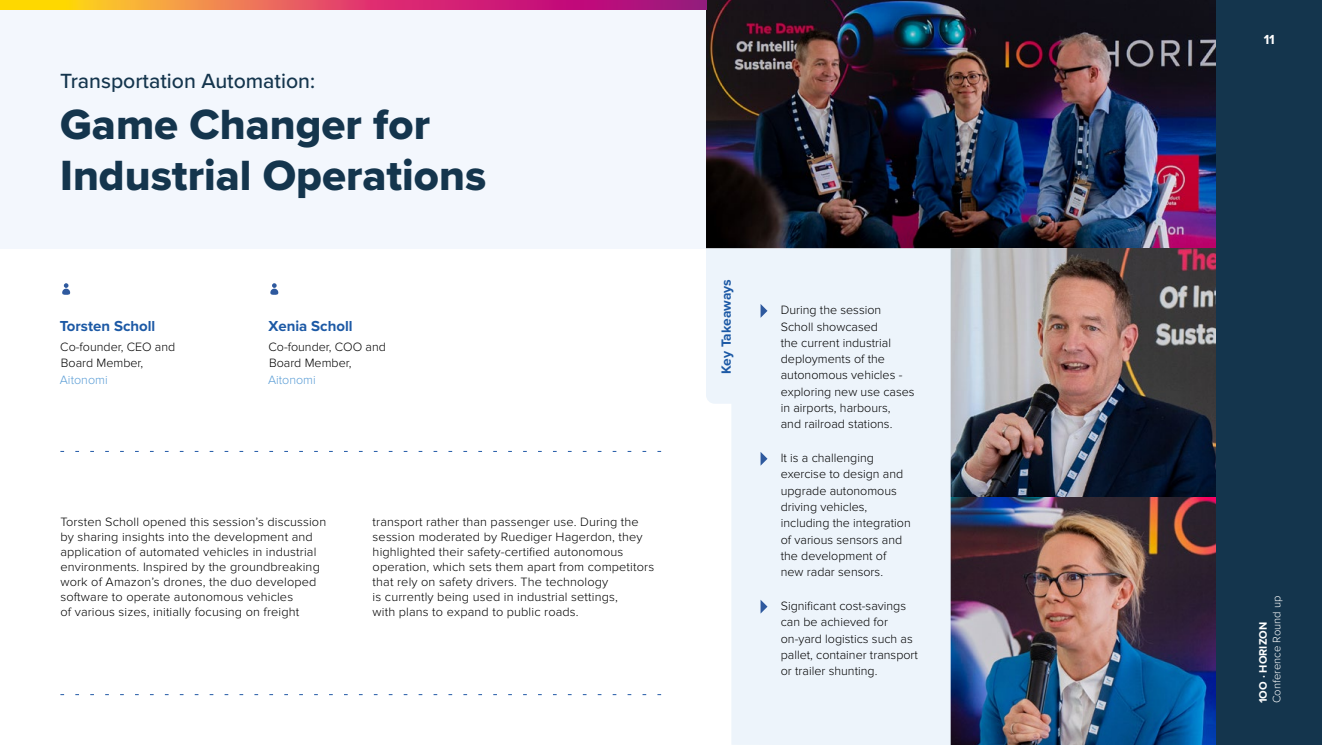
<style>
.page{position:relative;width:1322px;height:745px;background:#fff}
.page>*{position:absolute;margin:0;border:0;box-sizing:border-box;transform-origin:0 0}
.t1{font:43.75px/51.2px "Proxima Nova Extrabld";color:#14354d}
.t2{font:500 21.25px "Proxima Nova";color:#14354d}
.t3{font:700 15px "Proxima Nova";color:#1c59a5}
.t4{font:700 13.75px "Proxima Nova";color:#1c59a5}
.t5{font:700 13.62px "Proxima Nova";color:#fff}
.t6{font:300 12.5px/16.2px "Proxima Nova";letter-spacing:.01em;color:#000}
.t7{font:300 12.5px "Proxima Nova";color:#5c9ed6}
.t8{font:300 11.25px "Proxima Nova";color:#fff}
.t9{font:700 11.25px "Proxima Nova";color:#fff}
</style>
<div class="page">
<img style="left:706px;top:0;width:510px;height:248px">
<img style="left:951px;top:248px;width:265px;height:496px">
<svg style="left:706px;top:248px;width:245px;height:496px;background:#edf4fa"></svg>
<div style="left:1216px;top:0;width:106px;height:744px;background:#14354d"></div>
<div style="left:0;top:10px;width:706px;height:238px;background:#f3f7fd"></div>
<svg style="left:0;top:0;width:706px;height:10px;background:#db5a59"></svg>
<svg style="left:60px;top:451px;width:601px;height:1px"></svg>
<svg style="left:60px;top:694px;width:601px;height:1px"></svg>
<svg style="left:62px;top:283px;width:8px;height:11px"></svg>
<svg style="left:270px;top:283px;width:8px;height:11px"></svg>
<svg style="left:760px;top:304px;width:7px;height:13px"></svg>
<svg style="left:760px;top:451px;width:7px;height:14px"></svg>
<svg style="left:760px;top:599px;width:7px;height:14px"></svg>
<h2 class="t2" style="left:60px;top:65px;width:256px">Transportation Automation:</h2>
<h1 class="t1" style="left:60px;top:98px;width:427px">Game Changer for<br>Industrial Operations</h1>
<p class="t3" style="left:60px;top:315px;width:97px">Torsten Scholl</p>
<p class="t6" style="left:60px;top:338px;width:117px">Co-founder, CEO and<br>Board Member,</p>
<p class="t7" style="left:60px;top:372px;width:49px">Aitonomi</p>
<p class="t3" style="left:268px;top:315px;width:86px">Xenia Scholl</p>
<p class="t6" style="left:268px;top:338px;width:119px">Co-founder, COO and<br>Board Member,</p>
<p class="t7" style="left:268px;top:372px;width:49px">Aitonomi</p>
<p class="t6" style="left:60px;top:513px;width:267px;line-height:15px">Torsten Scholl opened this session’s discussion by sharing insights into the development and application of automated vehicles in industrial environments. Inspired by the groundbreaking work of Amazon’s drones, the duo developed software to operate autonomous vehicles<br>of various sizes, initially focusing on freight</p>
<p class="t6" style="left:373px;top:513px;width:283px;line-height:15px">transport rather than passenger use. During the session moderated by Ruediger Hagerdon, they highlighted their safety-certified autonomous operation, which sets them apart from competitors that rely on safety drivers. The technology<br>is currently being used in industrial settings,<br>with plans to expand to public roads.</p>
<p class="t4" style="left:716px;top:374px;width:96px;rotate:-90deg">Key Takeaways</p>
<p class="t6" style="left:781px;top:302px;width:135px">During the session<br>Scholl showcased<br>the current industrial deployments of the autonomous vehicles - exploring new use cases in airports, harbours,<br>and railroad stations.</p>
<p class="t6" style="left:781px;top:449px;width:132px">It is a challenging exercise to design and upgrade autonomous driving vehicles, including the integration of various sensors and the development of new radar sensors.</p>
<p class="t6" style="left:781px;top:597px;width:139px">Significant cost-savings can be achieved for on-yard logistics such as pallet, container transport or trailer shunting.</p>
<p class="t5" style="left:1263px;top:29px;width:13px">11</p>
<p class="t8" style="left:1270px;top:702px;width:108px;rotate:-90deg">Conference Round up</p>
<p class="t9" style="left:1254px;top:702px;width:82px;rotate:-90deg">1OO · HORIZON</p>
</div>
